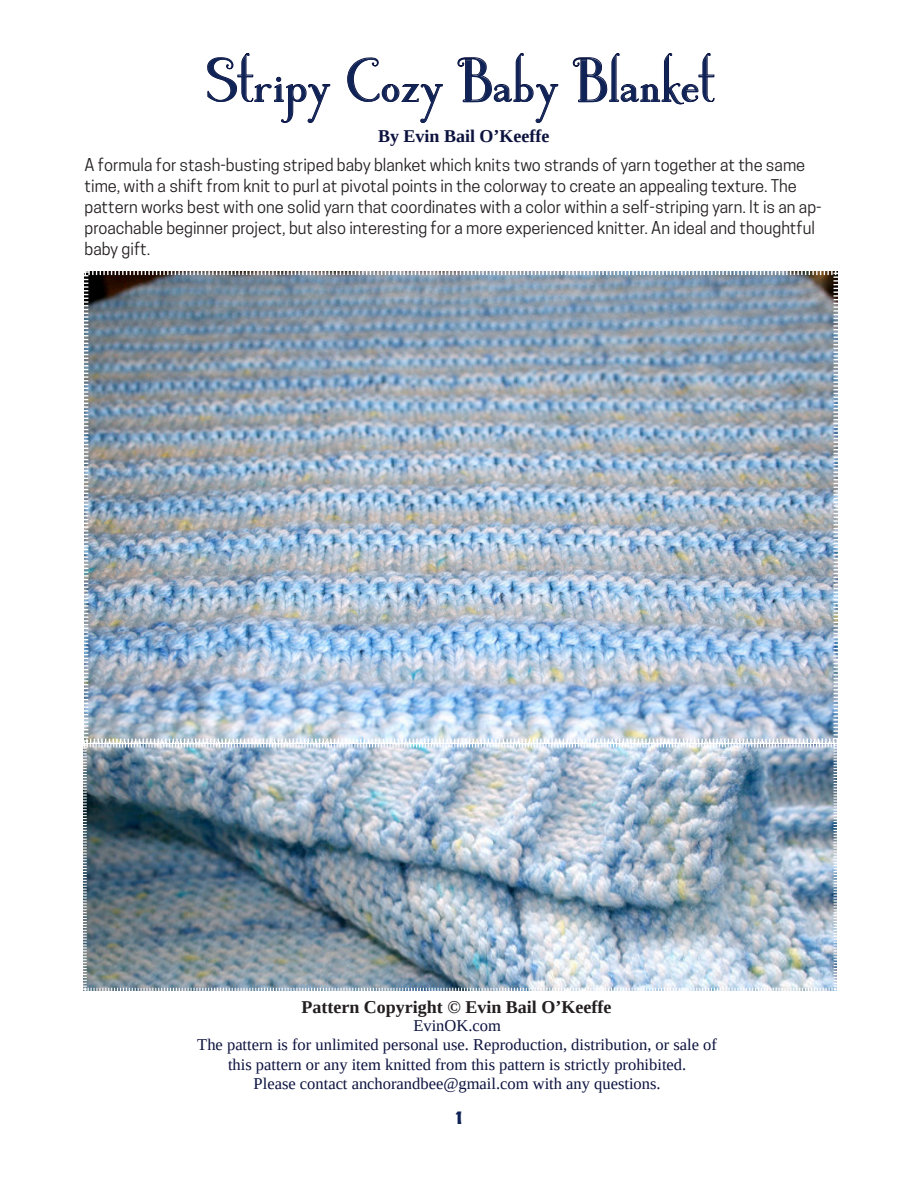
<style>
.page{position:relative;width:918px;height:1188px;background:#fff}
.page>*{position:absolute;margin:0;border:0;box-sizing:border-box;transform-origin:0 0}
.t1{font:48px "Poison Apple DEMO";letter-spacing:.04em;color:#102357}
.t2{font:21px "Seasalt";color:#102357}
.t3{font:700 18px "Tinos";color:#231f20}
.t4{font:700 18px "Tinos";color:#0c123e}
.t5{font:16.5px/21px "Cooper Hewitt";color:#231f20}
.t6{font:16.5px/19.5px "Tinos";color:#0c123e;text-align:center}
</style>
<div class="page">
<svg style="left:207px;top:53px;width:124px;height:71px"></svg>
<svg style="left:347px;top:57px;width:96px;height:66px"></svg>
<svg style="left:457px;top:53px;width:102px;height:71px"></svg>
<svg style="left:573px;top:53px;width:142px;height:52px"></svg>
<img style="left:84px;top:271px;width:754px;height:469px">
<img style="left:83px;top:740px;width:754px;height:251px">
<p class="t1" style="left:208px;top:57px;width:508px">Stripy Cozy Baby Blanket</p>
<p class="t5" style="left:85px;top:154px;width:739px">A formula for stash-busting striped baby blanket which knits two strands of yarn together at the same time, with a shift from knit to purl at pivotal points in the colorway to create an appealing texture. The pattern works best with one solid yarn that coordinates with a color within a self-striping yarn. It is an ap&shy;proachable beginner project, but also interesting for a more experienced knitter. An ideal and thoughtful baby gift.</p>
<p class="t4" style="left:378px;top:124px;width:173px">By Evin Bail O’Keeffe</p>
<p class="t3" style="left:301px;top:995px;width:311px">Pattern Copyright © Evin Bail O’Keeffe</p>
<p class="t6" style="left:413px;top:1015px;width:89px">EvinOK.com</p>
<p class="t6" style="left:197px;top:1035px;width:521px">The pattern is for unlimited personal use. Reproduction, distribution, or sale of this pattern or any item knitted from this pattern is strictly prohibited.<br>Please contact anchorandbee@gmail.com with any questions.</p>
<p class="t2" style="left:456px;top:1110px;width:8px">1</p>
</div>
